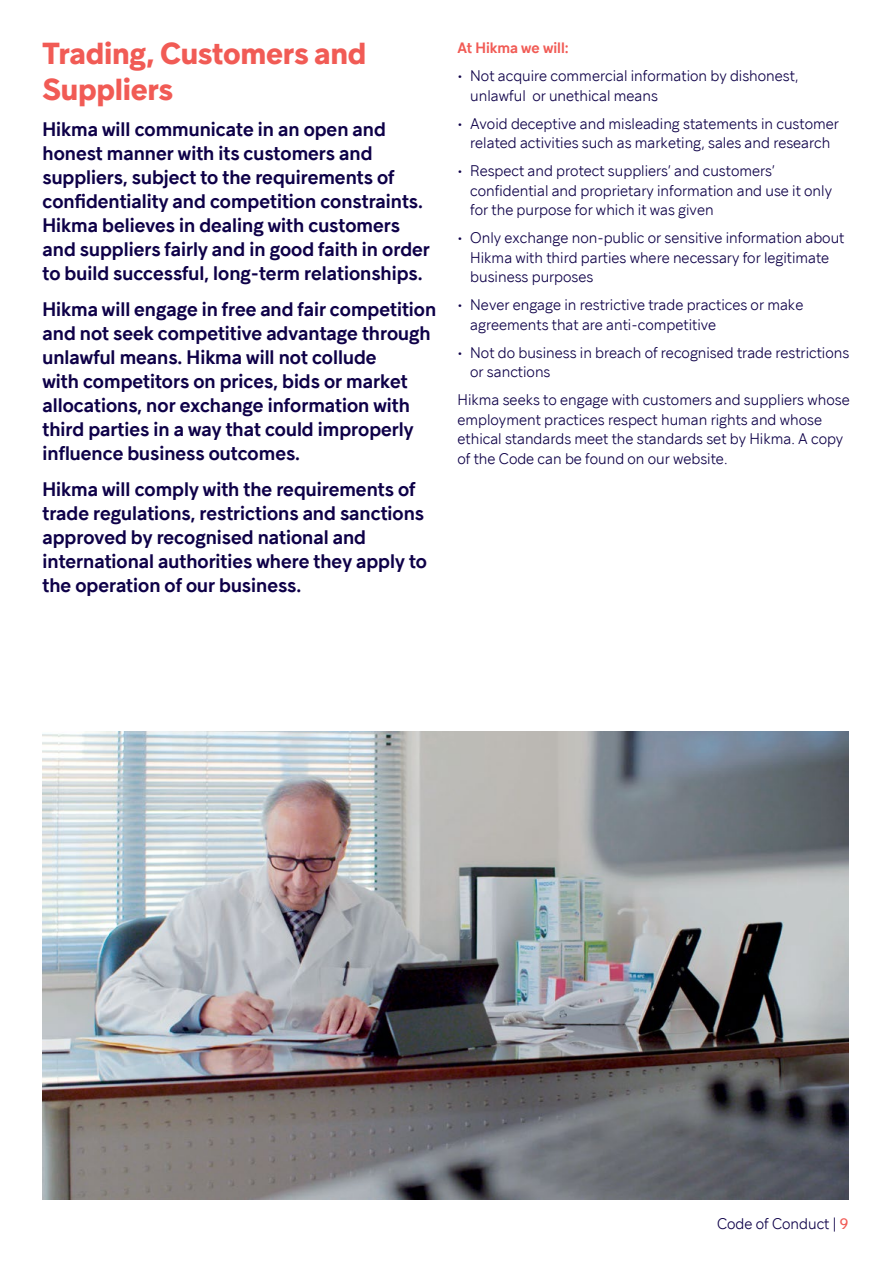
<style>
.page{position:relative;width:893px;height:1263px;background:#fff}
.page>*{position:absolute;margin:0;border:0;box-sizing:border-box;transform-origin:0 0}
.t1{font:700 30px/36px "Guillon";letter-spacing:-.01em;color:#f15b55}
.t2{font:600 19.5px/24px "Guillon";color:#0e0048}
.t3{font:300 15px/19.5px "Guillon";color:#0e0048}
.t4{font:600 15px "Guillon";color:#f15b55}
.s1{font-weight:400;color:#f15b55}
</style>
<div class="page">
<img style="left:43px;top:731px;width:805px;height:468px">
<h1 class="t1" style="left:43px;top:34px;width:325px">Trading, Customers and<br>Suppliers</h1>
<p class="t2" style="left:43px;top:116px;width:389px">Hikma will communicate in an open and honest manner with its customers and suppliers, subject to the requirements of confidentiality and competition constraints.<br>Hikma believes in dealing with customers and suppliers fairly and in good faith in order to build successful, long-term relationships.</p>
<p class="t2" style="left:43px;top:296px;width:395px">Hikma will engage in free and fair competition and not seek competitive advantage through unlawful means. Hikma will not collude<br>with competitors on prices, bids or market allocations, nor exchange information with third parties in a way that could improperly influence business outcomes.</p>
<h2 class="t2" style="left:43px;top:476px;width:386px">Hikma will comply with the requirements of trade regulations, restrictions and sanctions approved by recognised national and international authorities where they apply to the operation of our business.</h2>
<p class="t4" style="left:457px;top:38px;width:113px">At Hikma we will:</p>
<p class="t3" style="left:470px;top:66px;width:330px;text-indent:-13px">• Not acquire commercial information by dishonest, unlawful or unethical means</p>
<p class="t3" style="left:457px;top:113px;width:383px;text-align:center">• Avoid deceptive and misleading statements in customer related activities such as marketing, sales and research</p>
<p class="t3" style="left:470px;top:161px;width:363px;text-indent:-13px">• Respect and protect suppliers’ and customers’ confidential and proprietary information and use it only for the purpose for which it was given</p>
<p class="t3" style="left:470px;top:228px;width:376px;text-indent:-13px">• Only exchange non-public or sensitive information about<br>Hikma with third parties where necessary for legitimate business purposes</p>
<p class="t3" style="left:470px;top:295px;width:335px;text-indent:-13px">• Never engage in restrictive trade practices or make agreements that are anti-competitive</p>
<p class="t3" style="left:470px;top:342px;width:381px;text-indent:-13px">• Not do business in breach of recognised trade restrictions or sanctions</p>
<p class="t3" style="left:457px;top:390px;width:394px">Hikma seeks to engage with customers and suppliers whose employment practices respect human rights and whose ethical standards meet the standards set by Hikma. A copy of the Code can be found on our website.</p>
<p class="t3" style="left:717px;top:1214px;width:133px">Code of Conduct | <span class="s1">9</span></p>
</div>
